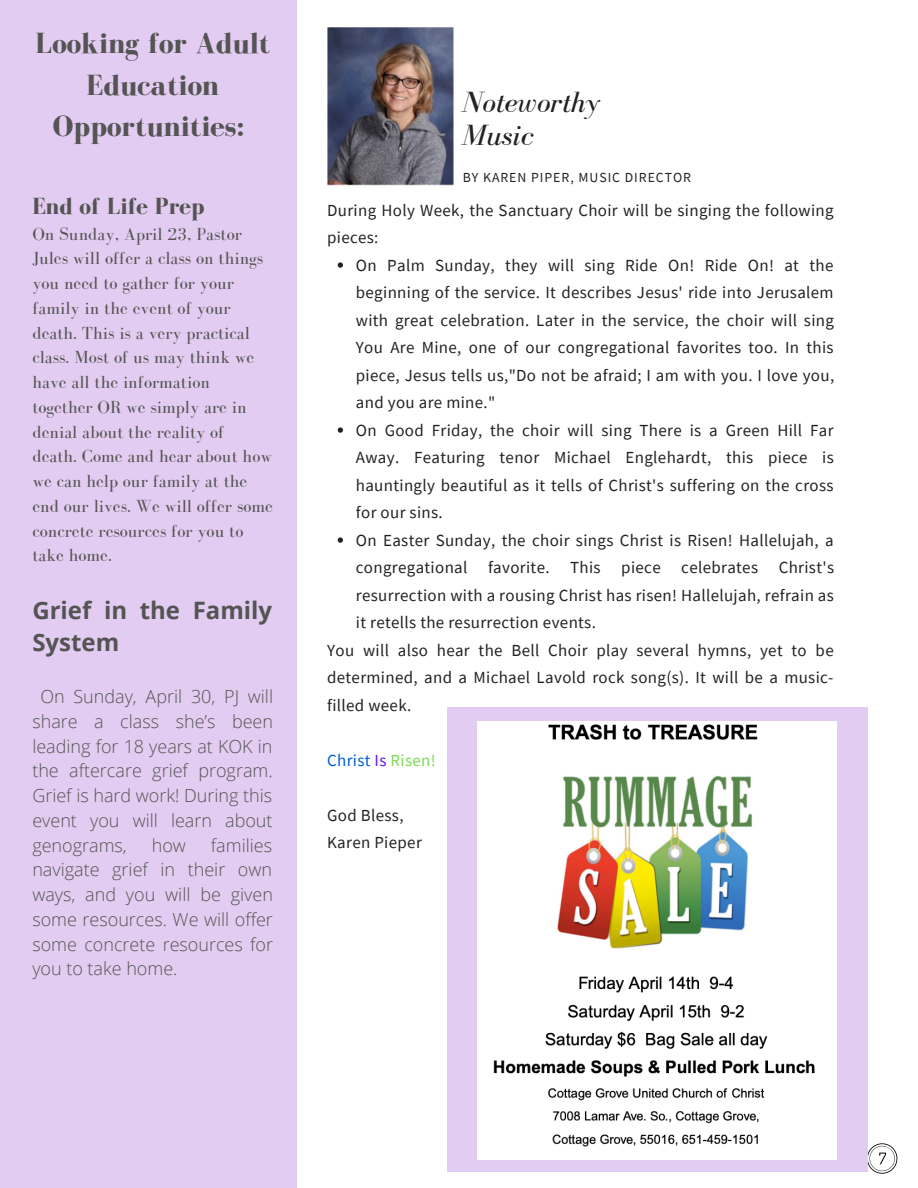
<style>
.page{position:relative;width:918px;height:1188px;background:#fff}
.page>*{position:absolute;margin:0;border:0;box-sizing:border-box;transform-origin:0 0}
.t1{font:italic 30.15px/32.7px "Bodoni FLF";color:#222}
.t2{font:700 30px/41.7px "Bodoni FLF";color:#545454;text-align:center}
.t3{font:700 24px/32.7px "Open Sans";color:#545454}
.t4{font:700 24px "Bodoni FLF";color:#545454}
.t5{font:18px/24.8px "Bodoni FLF";color:#545454}
.t6{font:300 18px/24.8px "Open Sans";color:#545454;text-align:justify}
.t7{font:16.95px/27.5px "Source Sans Pro";letter-spacing:.02em;color:#222}
.t8{font:16.95px "Source Sans Pro";letter-spacing:.02em;color:#005dd8}
.t9{font:13.8px "Source Sans Pro";letter-spacing:.07em;color:#222}
.s1{color:#5e17eb}
.s2{color:#7ed957}
</style>
<div class="page">
<img style="left:327px;top:27px;width:127px;height:159px">
<svg style="left:338px;top:262px;width:5px;height:6px"></svg>
<svg style="left:338px;top:427px;width:5px;height:6px"></svg>
<svg style="left:338px;top:537px;width:5px;height:6px"></svg>
<div style="left:0;top:0;width:297px;height:1188px;background:#e3ccf1"></div>
<svg style="left:867px;top:1143px;width:30px;height:31px"></svg>
<div style="left:447px;top:707px;width:420px;height:465px;background:#e3ccf1"></div>
<img style="left:477px;top:721px;width:360px;height:438px">
<h2 class="t2" style="left:35px;top:22px;width:237px">Looking for Adult<br>Education<br>Opportunities:</h2>
<h3 class="t4" style="left:32px;top:193px;width:174px">End of Life Prep</h3>
<p class="t5" style="left:32px;top:221px;width:242px">On Sunday, April 23, Pastor<br>Jules will offer a class on things you need to gather for your family in the event of your death. This is a very practical class. Most of us may think we have all the information together OR we simply are in denial about the reality of death. Come and hear about how we can help our family at the end our lives. We will offer some concrete resources for you to take home.</p>
<h3 class="t3" style="left:32px;top:593px;width:241px">Grief in the Family<br>System</h3>
<p class="t6" style="left:32px;top:684px;width:242px;text-indent:8px">On Sunday, April 30, PJ will share a class she’s been leading for 18 years at KOK in the aftercare grief program.<br>Grief is hard work! During this event you will learn about genograms,</p>
<p class="t6" style="left:32px;top:832px;width:242px;text-indent:179px">families navigate grief in their own ways, and you will be given some resources. We will offer some concrete resources for you to take home.</p>
<p class="t6" style="left:152px;top:832px;width:36px">how</p>
<h1 class="t1" style="left:462px;top:85px;width:140px">Noteworthy<br>Music</h1>
<p class="t9" style="left:463px;top:169px;width:230px">BY KAREN PIPER, MUSIC DIRECTOR</p>
<p class="t7" style="left:327px;top:196px;width:508px">During Holy Week, the Sanctuary Choir will be singing the following pieces:</p>
<p class="t7" style="left:356px;top:251px;width:480px">On Palm Sunday, they will sing Ride On! Ride On! at the beginning of the service. It describes Jesus' ride into Jerusalem with great celebration. Later in the service, the choir will sing You Are Mine, one of our congregational favorites too. In this piece, Jesus tells us,"Do not be afraid; I am with you. I love you, and you are mine."<br>On Good Friday, the choir will sing There is a Green Hill Far Away. Featuring tenor Michael Englehardt, this piece is hauntingly beautiful as it tells of Christ's suffering on the cross for our sins.<br>On Easter Sunday, the choir sings Christ is Risen! Hallelujah, a congregational favorite. This piece celebrates Christ's resurrection with a rousing Christ has risen! Hallelujah, refrain as it retells the resurrection events.</p>
<p class="t7" style="left:327px;top:636px;width:508px;text-align:justify">You will also hear the Bell Choir play several hymns, yet to be determined, and a Michael Lavold rock song(s). It will be a music&shy;filled week.</p>
<p class="t8" style="left:327px;top:749px;width:110px">Christ <span class="s1">Is</span> <span class="s2">Risen!</span></p>
<p class="t7" style="left:327px;top:801px;width:96px">God Bless,<br>Karen Pieper</p>
</div>
